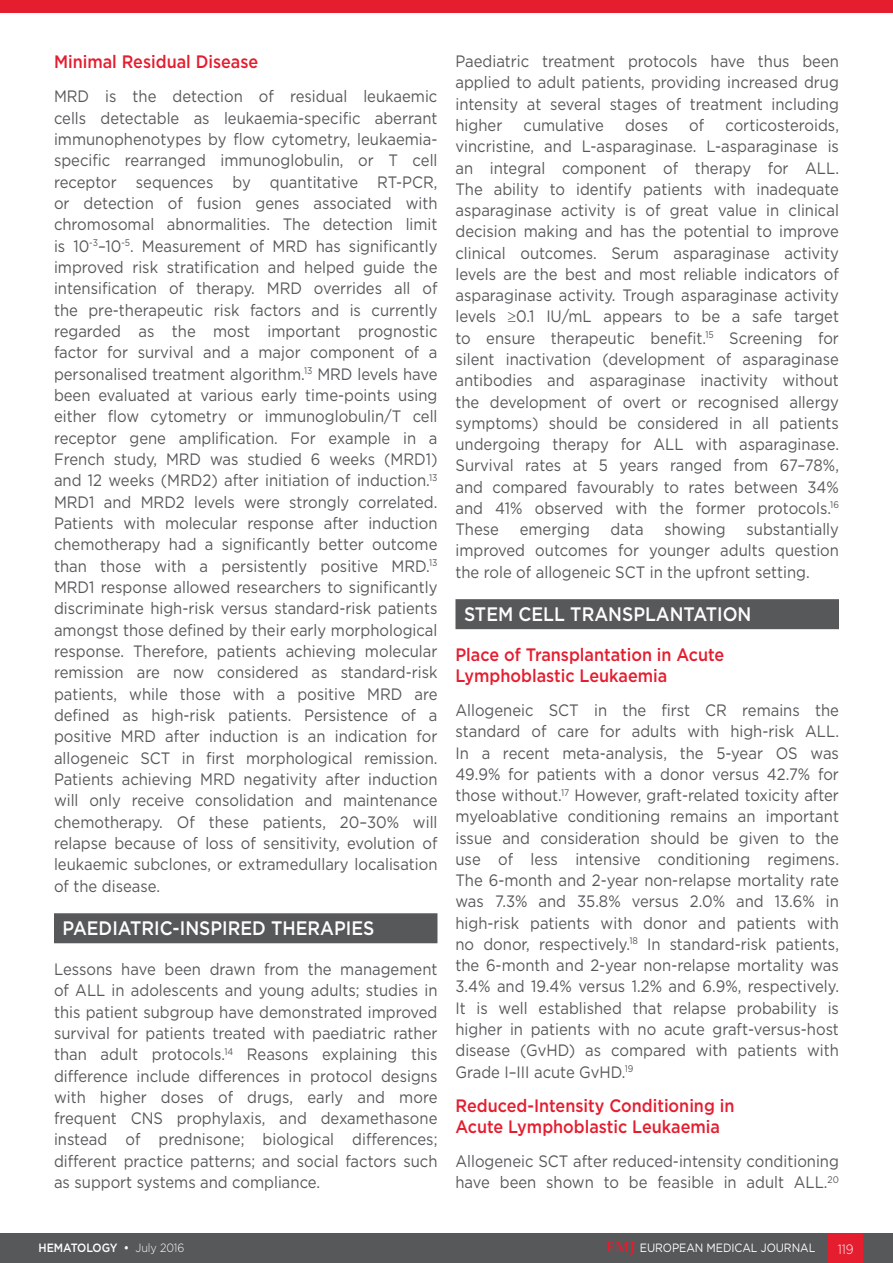
<style>
.page{position:relative;width:893px;height:1263px;background:#fff}
.page>*{position:absolute;margin:0;border:0;box-sizing:border-box;transform-origin:0 0}
._8__Heading_1{font:500 19.5px "Gotham";color:#fff;scale:.9 1}
._9__Heading_2{font:500 18px/21.3px "Gotham";color:#e41d2f;scale:.9 1}
._11__Main_text{font:16.5px/21.3px "Gotham";color:#57585a;text-align:justify;scale:.9 1}
.t1{font:300 13.5px "Gotham";color:#fff;scale:.9 1}
.t2{font:12px "Gotham";letter-spacing:-.005em;color:#fff;scale:.9 1}
.t3{font:500 12px "Gotham";letter-spacing:-.005em;color:#fff;scale:.9 1}
.s1{font-weight:300}
.s2{font-family:"Palatino Linotype";font-weight:700;font-size:15px;color:#e41d2f}
</style>
<div class="page">
<div style="left:0;top:1233px;width:893px;height:30px;background:#57585a"></div>
<div style="left:829px;top:1233px;width:34px;height:30px;background:#e41d2f"></div>
<div style="left:54px;top:913px;width:383px;height:30px;background:#57585a"></div>
<div style="left:455px;top:599px;width:384px;height:30px;background:#57585a"></div>
<div style="left:0;top:0;width:893px;height:12px;background:#e41d2f"></div>
<p class="_9__Heading_2" style="left:54px;top:51px;width:229px">Minimal Residual Disease</p>
<p class="_11__Main_text" style="left:54px;top:86px;width:428px">MRD is the detection of residual leukaemic cells detectable as leukaemia-specific aberrant immunophenotypes by flow cytometry, leukaemia&shy;specific rearranged immunoglobulin, or T cell receptor sequences by quantitative RT-PCR, or detection of fusion genes associated with chromosomal abnormalities. The detection limit is 10<sup>-3</sup>–10<sup>-5</sup>. Measurement of MRD has significantly improved risk stratification and helped guide the intensification of therapy. MRD overrides all of the pre-therapeutic risk factors and is currently regarded as the most important prognostic factor for survival and a major component of a personalised treatment algorithm.<sup>13</sup> MRD levels have been evaluated at various early time-points using either flow cytometry or immunoglobulin/T cell receptor gene amplification. For example in a French study, MRD was studied 6 weeks (MRD1) and 12 weeks (MRD2) after initiation of induction.<sup>13<br></sup>MRD1 and MRD2 levels were strongly correlated.<br>Patients with molecular response after induction chemotherapy had a significantly better outcome than those with a persistently positive MRD.<sup>13<br></sup>MRD1 response allowed researchers to significantly discriminate high-risk versus standard-risk patients amongst those defined by their early morphological response. Therefore, patients achieving molecular remission are now considered as standard-risk patients, while those with a positive MRD are defined as high-risk patients. Persistence of a positive MRD after induction is an indication for allogeneic SCT in first morphological remission.<br>Patients achieving MRD negativity after induction will only receive consolidation and maintenance chemotherapy. Of these patients, 20–30% will relapse because of loss of sensitivity, evolution of leukaemic subclones, or extramedullary localisation of the disease.</p>
<p class="_8__Heading_1" style="left:63px;top:915px;width:348px">PAEDIATRIC-INSPIRED THERAPIES</p>
<p class="_11__Main_text" style="left:54px;top:958px;width:428px">Lessons have been drawn from the management of ALL in adolescents and young adults; studies in this patient subgroup have demonstrated improved survival for patients treated with paediatric rather than adult protocols.<sup>14</sup> Reasons explaining this difference include differences in protocol designs with higher doses of drugs, early and more frequent CNS prophylaxis, and dexamethasone instead of prednisone; biological differences; different practice patterns; and social factors such as support systems and compliance.</p>
<p class="_11__Main_text" style="left:455px;top:50px;width:428px">Paediatric treatment protocols have thus been applied to adult patients, providing increased drug intensity at several stages of treatment including higher</p>
<p class="_11__Main_text" style="left:523px;top:114px;width:91px">cumulative</p>
<p class="_11__Main_text" style="left:625px;top:114px;width:49px">doses</p>
<p class="_11__Main_text" style="left:689px;top:114px;width:18px">of</p>
<p class="_11__Main_text" style="left:455px;top:114px;width:428px;text-indent:270px">corticosteroids, vincristine, and L-asparaginase. L-asparaginase is an integral component of therapy for ALL.<br>The ability to identify patients with inadequate asparaginase activity is of great value in clinical decision making and has the potential to improve clinical outcomes. Serum asparaginase activity levels are the best and most reliable indicators of asparaginase activity. Trough asparaginase activity levels ≥0.1 IU/mL appears to be a safe target to ensure therapeutic benefit.<sup>15</sup> Screening for silent inactivation (development of asparaginase antibodies and asparaginase inactivity without the development of overt or recognised allergy symptoms) should be considered in all patients undergoing therapy for ALL with asparaginase.<br>Survival rates at 5 years ranged from 67–78%, and compared favourably to rates between 34% and 41% observed with the former protocols.<sup>16<br></sup>These</p>
<p class="_11__Main_text" style="left:455px;top:518px;width:428px;text-indent:291px">substantially improved outcomes for younger adults question the role of allogeneic SCT in the upfront setting.</p>
<p class="_8__Heading_1" style="left:464px;top:601px;width:321px">STEM CELL TRANSPLANTATION</p>
<p class="_9__Heading_2" style="left:455px;top:643px;width:300px">Place of Transplantation in Acute<br>Lymphoblastic Leukaemia</p>
<p class="_11__Main_text" style="left:455px;top:699px;width:428px">Allogeneic SCT in the first CR remains the standard of care for adults with high-risk ALL.<br>In a recent meta-analysis, the 5-year OS was 49.9% for patients with a donor versus 42.7% for those without.<sup>17</sup> However, graft-related toxicity after myeloablative conditioning remains an important issue and consideration should be given to the use of less intensive conditioning regimens.<br>The 6-month and 2-year non-relapse mortality rate was 7.3% and 35.8% versus 2.0% and 13.6% in high-risk patients with donor and patients with no donor, respectively.<sup>18</sup> In standard-risk patients, the 6-month and 2-year non-relapse mortality was 3.4% and 19.4% versus 1.2% and 6.9%, respectively.<br>It is well established that relapse probability is higher in patients with no acute graft-versus-host disease (GvHD) as compared with patients with Grade I–III acute GvHD.<sup>19</sup></p>
<p class="_9__Heading_2" style="left:455px;top:1094px;width:311px">Reduced-Intensity Conditioning in<br>Acute Lymphoblastic Leukaemia</p>
<p class="_11__Main_text" style="left:455px;top:1150px;width:428px">Allogeneic SCT after reduced-intensity conditioning have been shown to be feasible in adult ALL.<sup>20</sup></p>
<p class="_11__Main_text" style="left:520px;top:518px;width:79px">emerging</p>
<p class="_11__Main_text" style="left:611px;top:518px;width:38px">data</p>
<p class="_11__Main_text" style="left:664px;top:518px;width:70px">showing</p>
<p class="t3" style="left:39px;top:1240px;width:164px">HEMATOLOGY • <span class="s1">July 2016</span></p>
<p class="t2" style="left:606px;top:1240px;width:234px"><span class="s2">EMJ</span> EUROPEAN MEDICAL JOURNAL</p>
<p class="t1" style="left:838px;top:1240px;width:19px">119</p>
</div>
